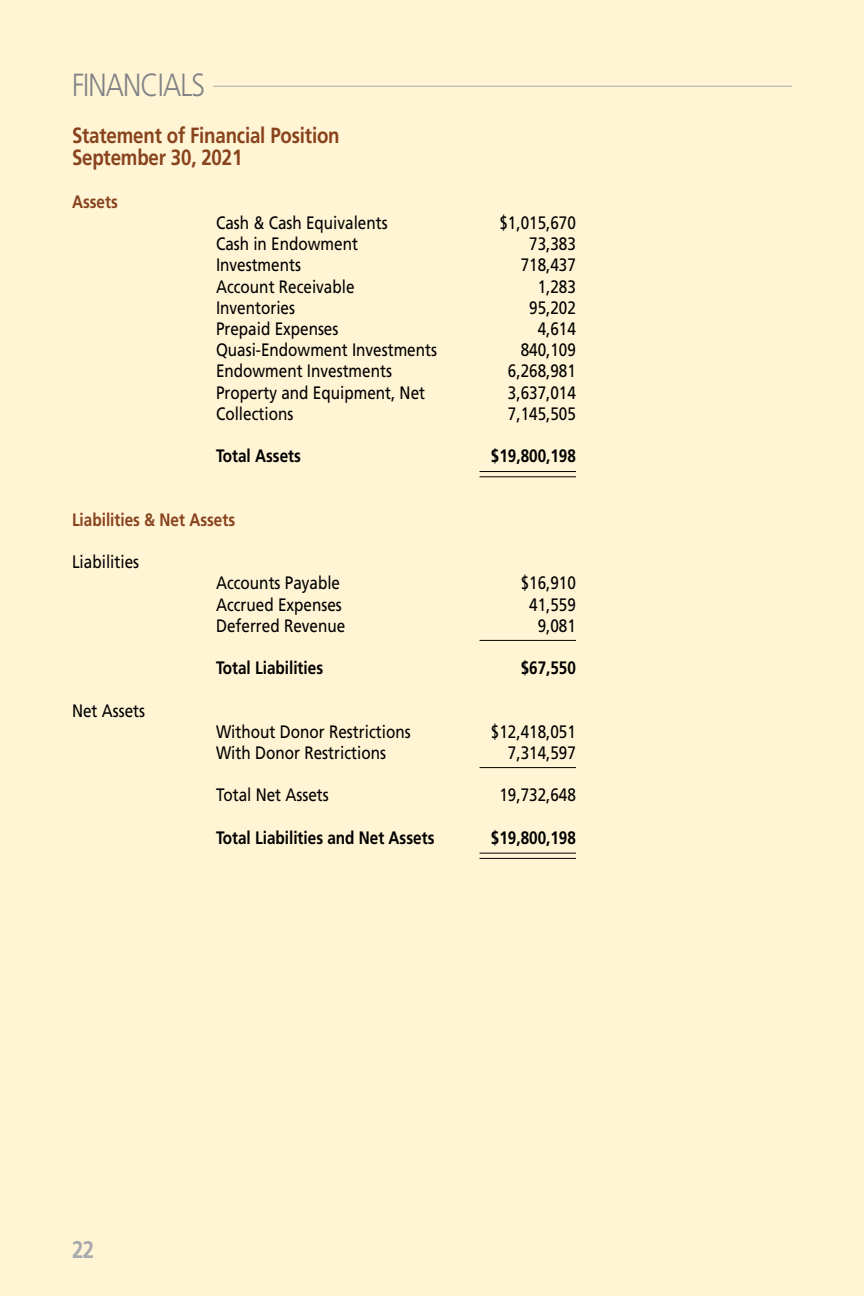
<style>
.page{position:relative;width:864px;height:1296px;background:#fff4d4}
.page>*{position:absolute;margin:0;border:0;box-sizing:border-box;transform-origin:0 0}
.t1{font:300 32px "Frutiger LT Std";letter-spacing:-.03em;color:#808285;scale:.85 1}
.t2{font:700 24px "Frutiger LT Std";color:#a7a9ac;scale:.85 1}
.t3{font:700 22px/22px "Frutiger LT Std";letter-spacing:-.01em;color:#88431d;scale:.85 1}
.t4{font:18px "Frutiger LT Std";color:#000;scale:.85 1}
.t5{font:700 18px "Frutiger LT Std";color:#000;scale:.85 1}
.t6{font:700 18px "Frutiger LT Std";color:#88431d;scale:.85 1}
</style>
<div class="page">
<hr style="left:213px;top:86px;width:579px;height:1px;background:#a7a9ac">
<hr style="left:480px;top:476px;width:96px;height:1px;background:#000">
<hr style="left:480px;top:471px;width:96px;height:1px;background:#000">
<hr style="left:480px;top:640px;width:96px;height:1px;background:#000">
<hr style="left:480px;top:767px;width:96px;height:1px;background:#000">
<hr style="left:480px;top:858px;width:96px;height:1px;background:#000">
<hr style="left:480px;top:853px;width:96px;height:1px;background:#000">
<h1 class="t1" style="left:72px;top:67px;width:158px">FINANCIALS</h1>
<p class="t3" style="left:72px;top:124px;width:316px">Statement of Financial Position<br>September 30, 2021</p>
<p class="t6" style="left:72px;top:191px;width:55px">Assets</p>
<p class="t4" style="left:216px;top:212px;width:204px">Cash &amp; Cash Equivalents</p>
<p class="t4" style="left:499px;top:212px;width:92px">$1,015,670</p>
<p class="t4" style="left:216px;top:233px;width:169px">Cash in Endowment</p>
<p class="t4" style="left:529px;top:233px;width:57px">73,383</p>
<p class="t4" style="left:216px;top:254px;width:102px">Investments</p>
<p class="t4" style="left:521px;top:254px;width:67px">718,437</p>
<p class="t4" style="left:216px;top:276px;width:165px">Account Receivable</p>
<p class="t4" style="left:538px;top:276px;width:47px">1,283</p>
<p class="t4" style="left:216px;top:297px;width:95px">Inventories</p>
<p class="t4" style="left:529px;top:297px;width:57px">95,202</p>
<p class="t4" style="left:216px;top:318px;width:146px">Prepaid Expenses</p>
<p class="t4" style="left:538px;top:318px;width:47px">4,614</p>
<p class="t4" style="left:216px;top:339px;width:262px">Quasi-Endowment Investments</p>
<p class="t4" style="left:521px;top:339px;width:67px">840,109</p>
<p class="t4" style="left:216px;top:361px;width:209px">Endowment Investments</p>
<p class="t4" style="left:508px;top:361px;width:82px">6,268,981</p>
<p class="t4" style="left:216px;top:382px;width:248px">Property and Equipment, Net</p>
<p class="t4" style="left:508px;top:382px;width:82px">3,637,014</p>
<p class="t4" style="left:216px;top:403px;width:93px">Collections</p>
<p class="t4" style="left:508px;top:403px;width:82px">7,145,505</p>
<p class="t5" style="left:216px;top:445px;width:102px">Total Assets</p>
<p class="t5" style="left:491px;top:445px;width:102px">$19,800,198</p>
<p class="t6" style="left:72px;top:509px;width:194px">Liabilities &amp; Net Assets</p>
<p class="t4" style="left:72px;top:551px;width:81px">Liabilities</p>
<p class="t4" style="left:216px;top:572px;width:148px">Accounts Payable</p>
<p class="t4" style="left:521px;top:572px;width:67px">$16,910</p>
<p class="t4" style="left:216px;top:594px;width:150px">Accrued Expenses</p>
<p class="t4" style="left:529px;top:594px;width:57px">41,559</p>
<p class="t4" style="left:216px;top:615px;width:154px">Deferred Revenue</p>
<p class="t4" style="left:538px;top:615px;width:47px">9,081</p>
<p class="t5" style="left:216px;top:657px;width:128px">Total Liabilities</p>
<p class="t5" style="left:521px;top:657px;width:67px">$67,550</p>
<p class="t4" style="left:72px;top:700px;width:88px">Net Assets</p>
<p class="t4" style="left:216px;top:721px;width:231px">Without Donor Restrictions</p>
<p class="t4" style="left:491px;top:721px;width:102px">$12,418,051</p>
<p class="t4" style="left:216px;top:742px;width:202px">With Donor Restrictions</p>
<p class="t4" style="left:508px;top:742px;width:82px">7,314,597</p>
<p class="t4" style="left:216px;top:784px;width:134px">Total Net Assets</p>
<p class="t4" style="left:499px;top:784px;width:92px">19,732,648</p>
<p class="t5" style="left:216px;top:827px;width:259px">Total Liabilities and Net Assets</p>
<p class="t5" style="left:491px;top:827px;width:102px">$19,800,198</p>
<h2 class="t2" style="left:72px;top:1235px;width:27px">22</h2>
</div>
